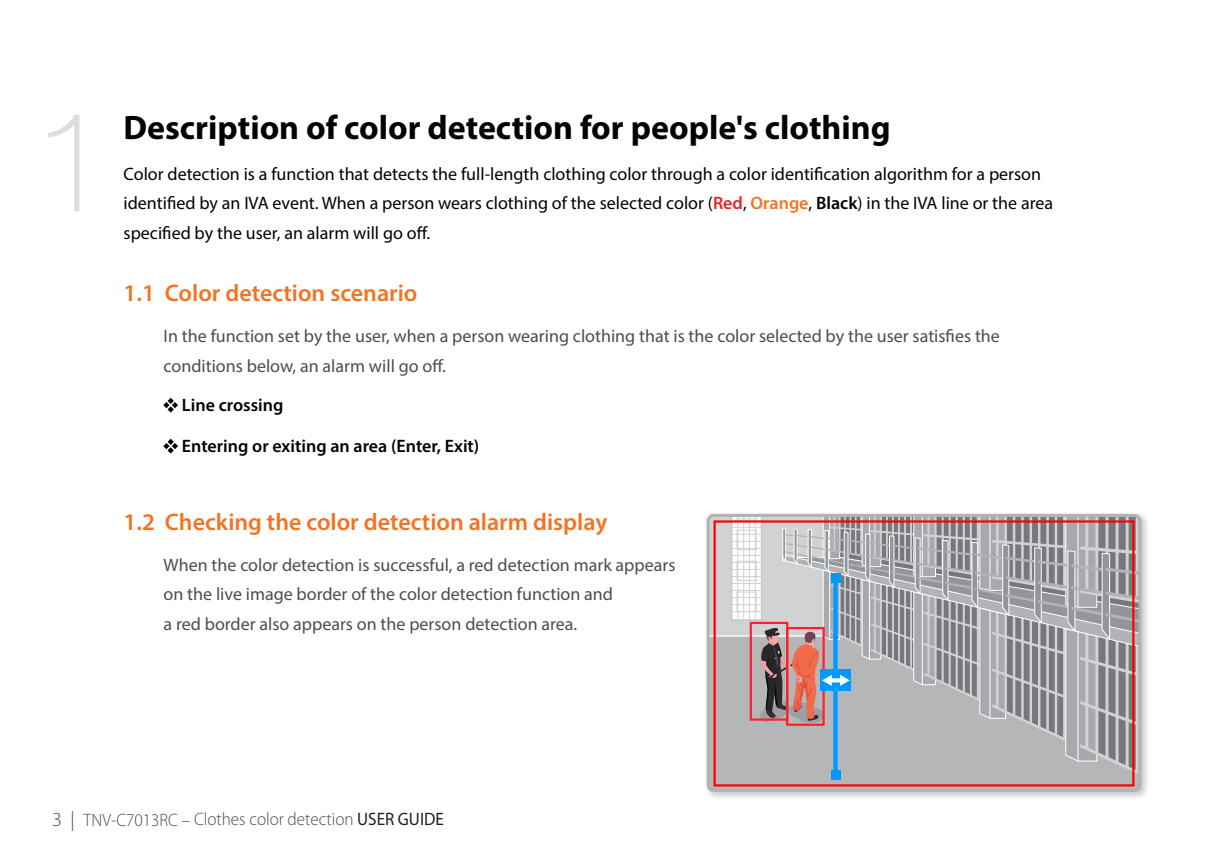
<style>
.page{position:relative;width:1224px;height:864px;background:#fff}
.page>*{position:absolute;margin:0;border:0;box-sizing:border-box;transform-origin:0 0}
.t1{font:100 140px "Helvetica Neue LT Std";color:#dcdddf}
.t2{font:700 34px "Myriad Pro";color:#030303}
.t3{font:600 24px "Myriad Pro";color:#f47321}
.t4{font:18px/29.6px "Myriad Pro";color:#4c4d4d}
.t5{font:18px/29.6px "Myriad Pro";color:#030303}
.t6{font:600 18px "Myriad Pro";color:#030303}
.t7{font:300 18px "Myriad Pro";color:#4b4c4d;scale:.95 1}
.s1{font-weight:600;color:#ee2124}
.s2{font-weight:600;color:#f47321}
.s3{font-weight:600}
.s4{font-size:20px}
.s5{font-weight:400;color:#231f20}
</style>
<div class="page">
<svg style="left:163px;top:398px;width:15px;height:15px"></svg>
<svg style="left:163px;top:439px;width:15px;height:15px"></svg>
<div style="left:703px;top:511px;width:447px;height:290px;background:#231f20;opacity:.25"></div>
<svg style="left:708px;top:515px;width:24px;height:121px"></svg>
<div style="left:711px;top:636px;width:21px;height:152px;background:#b5b6b8"></div>
<div style="left:707px;top:514px;width:434px;height:278px;border:3px solid #b3b3b3;border-radius:5px"></div>
<svg style="left:732px;top:515px;width:408px;height:275px"></svg>
<div style="left:831px;top:573px;width:9px;height:10px;background:#09f"></div>
<div style="left:831px;top:770px;width:9px;height:10px;background:#09f"></div>
<div style="left:714px;top:520px;width:420px;height:267px;border:2px solid #f00"></div>
<h1 class="t1" style="left:33px;top:82px;width:79px">1</h1>
<h2 class="t2" style="left:124px;top:105px;width:769px">Description of color detection for people's clothing</h2>
<p class="t5" style="left:124px;top:159px;width:931px">Color detection is a function that detects the full-length clothing color through a color identification algorithm for a person identified by an IVA event. When a person wears clothing of the selected color (<span class="s1">Red</span>, <span class="s2">Orange</span>, <span class="s3">Black</span>) in the IVA line or the area</p>
<p class="t5" style="left:124px;top:218px;width:308px">specified by the user, an alarm will go off.</p>
<h3 class="t3" style="left:124px;top:278px;width:295px">1.1 Color detection scenario</h3>
<p class="t4" style="left:164px;top:321px;width:838px">In the function set by the user, when a person wearing clothing that is the color selected by the user satisfies the conditions below, an alarm will go off.</p>
<p class="t6" style="left:182px;top:393px;width:103px">Line crossing</p>
<p class="t6" style="left:182px;top:434px;width:299px">Entering or exiting an area (Enter, Exit)</p>
<h3 class="t3" style="left:124px;top:506px;width:485px">1.2 Checking the color detection alarm display</h3>
<p class="t4" style="left:164px;top:550px;width:513px">When the color detection is successful, a red detection mark appears on the live image border of the color detection function and<br>a red border also appears on the person detection area.</p>
<p class="t7" style="left:52px;top:809px;width:414px"><span class="s4">3 |</span> TNV-C7013RC – Clothes color detection <span class="s5">USER GUIDE</span></p>
</div>
